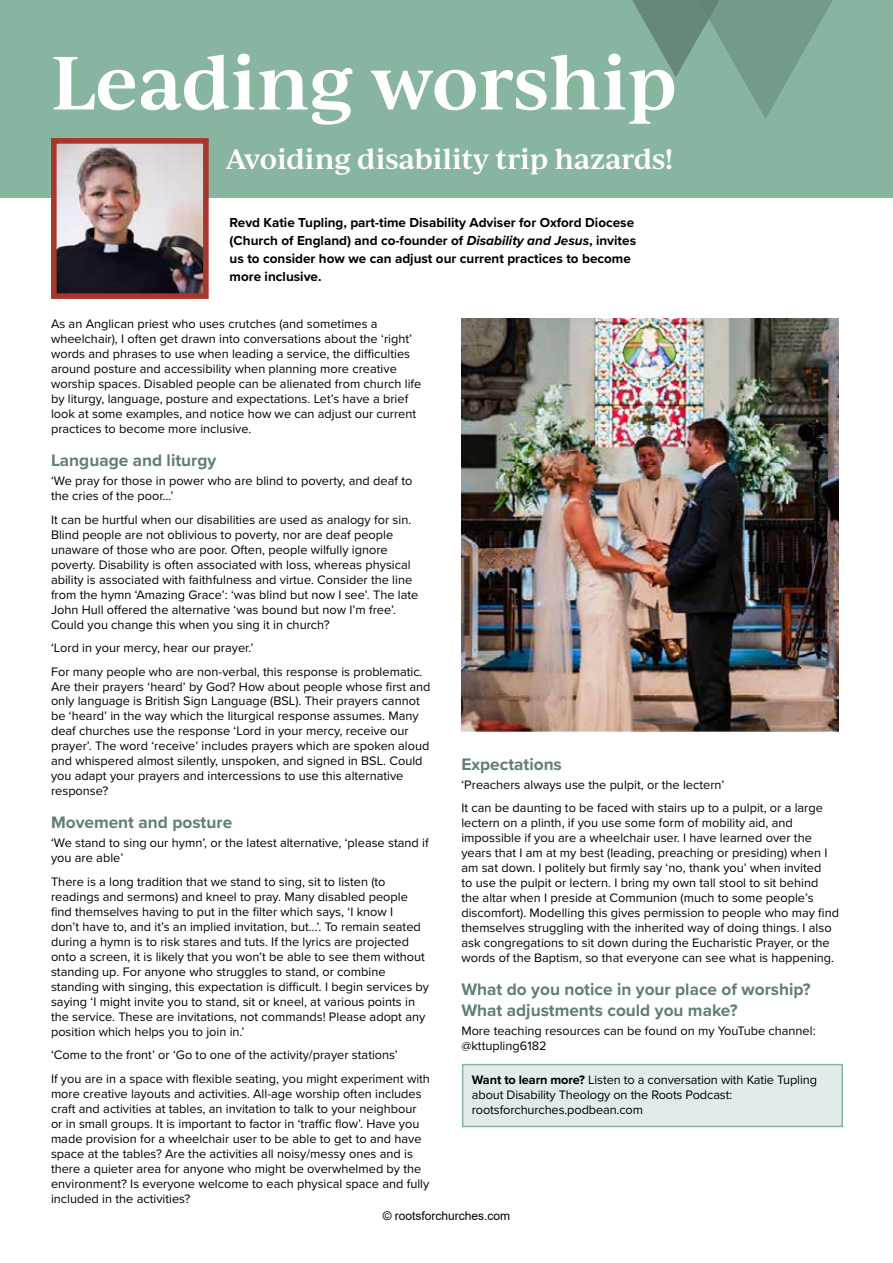
<style>
.page{position:relative;width:893px;height:1263px;background:#fff}
.page>*{position:absolute;margin:0;border:0;box-sizing:border-box;transform-origin:0 0}
.t1{font:600 72.15px "Ivy Journal";color:#fff}
.t2{font:600 27px "Ivy Journal";letter-spacing:-.01em;color:#fff}
.t3{font:700 17.25px/21px "Proxima Nova";color:#608071}
.t4{font:700 13.5px/18px "Proxima Nova";color:#000}
.t5{font:12.75px/15px "Proxima Nova";color:#000}
.t6{font:12px "Arial";color:#000}
.s1{font-style:italic}
.s2{font-weight:700}
</style>
<div class="page">
<div style="left:0;top:0;width:893px;height:198px;background:#88b5a0"></div>
<img style="left:58px;top:145px;width:144px;height:147px">
<div style="left:51px;top:138px;width:158px;height:161px;border:6px solid #a9362c"></div>
<svg style="left:632px;top:0;width:201px;height:119px"></svg>
<div style="left:463px;top:1064px;width:379px;height:62px;background:#e2ebeb"></div>
<div style="left:462px;top:1064px;width:381px;height:63px;border:2px solid #88b5a0"></div>
<img style="left:462px;top:318px;width:377px;height:415px">
<h1 class="t1" style="left:51px;top:30px;width:627px">Leading worship</h1>
<h2 class="t2" style="left:226px;top:139px;width:449px">Avoiding disability trip hazards!</h2>
<p class="t4" style="left:230px;top:213px;width:408px">Revd Katie Tupling, part-time Disability Adviser for Oxford Diocese (Church of England) and co-founder of <span class="s1">Disability and Jesus</span>, invites us to consider how we can adjust our current practices to become more inclusive.</p>
<p class="t5" style="left:51px;top:316px;width:372px">As an Anglican priest who uses crutches (and sometimes a wheelchair), I often get drawn into conversations about the ‘right’ words and phrases to use when leading a service, the difficulties around posture and accessibility when planning more creative worship spaces. Disabled people can be alienated from church life by liturgy, language, posture and expectations. Let’s have a brief look at some examples, and notice how we can adjust our current practices to become more inclusive.</p>
<h3 class="t3" style="left:51px;top:449px;width:167px">Language and liturgy</h3>
<p class="t5" style="left:51px;top:473px;width:363px">‘We pray for those in power who are blind to poverty, and deaf to the cries of the poor…’</p>
<p class="t5" style="left:51px;top:511px;width:369px">It can be hurtful when our disabilities are used as analogy for sin.<br>Blind people are not oblivious to poverty, nor are deaf people unaware of those who are poor. Often, people wilfully ignore poverty. Disability is often associated with loss, whereas physical ability is associated with faithfulness and virtue. Consider the line from the hymn ‘Amazing Grace’: ‘was blind but now I see’. The late John Hull offered the alternative ‘was bound but now I’m free’.<br>Could you change this when you sing it in church?</p>
<p class="t5" style="left:51px;top:635px;width:373px;line-height:23.5px">‘Lord in your mercy, hear our prayer.’<br>For many people who are non-verbal, this response is problematic.</p>
<p class="t5" style="left:51px;top:678px;width:381px">Are their prayers ‘heard’ by God? How about people whose first and only language is British Sign Language (BSL). Their prayers cannot be ‘heard’ in the way which the liturgical response assumes. Many deaf churches use the response ‘Lord in your mercy, receive our prayer’. The word ‘receive’ includes prayers which are spoken aloud and whispered almost silently, unspoken, and signed in BSL. Could you adapt your prayers and intercessions to use this alternative response?</p>
<h3 class="t3" style="left:51px;top:812px;width:183px">Movement and posture</h3>
<p class="t5" style="left:51px;top:835px;width:379px">‘We stand to sing our hymn’, or the latest alternative, ‘please stand if you are able’</p>
<p class="t5" style="left:51px;top:873px;width:380px">There is a long tradition that we stand to sing, sit to listen (to readings and sermons) and kneel to pray. Many disabled people find themselves having to put in the filter which says, ‘I know I<br>don’t have to, and it’s an implied invitation, but…’. To remain seated during a hymn is to risk stares and tuts. If the lyrics are projected onto a screen, it is likely that you won’t be able to see them without standing up. For anyone who struggles to stand, or combine standing with singing, this expectation is difficult. I begin services by saying ‘I might invite you to stand, sit or kneel, at various points in the service. These are invitations, not commands! Please adopt any position which helps you to join in.’</p>
<p class="t5" style="left:51px;top:1043px;width:380px;line-height:23.5px">‘Come to the front’ or ‘Go to one of the activity/prayer stations’<br>If you are in a space with flexible seating, you might experiment with</p>
<p class="t5" style="left:51px;top:1085px;width:380px">more creative layouts and activities. All-age worship often includes craft and activities at tables, an invitation to talk to your neighbour or in small groups. It is important to factor in ‘traffic flow’. Have you made provision for a wheelchair user to be able to get to and have space at the tables? Are the activities all noisy/messy ones and is there a quieter area for anyone who might be overwhelmed by the environment? Is everyone welcome to each physical space and fully included in the activities?</p>
<h3 class="t3" style="left:461px;top:753px;width:102px">Expectations</h3>
<p class="t5" style="left:461px;top:772px;width:363px;line-height:23.5px">‘Preachers always use the pulpit, or the lectern’<br>It can be daunting to be faced with stairs up to a pulpit, or a large</p>
<p class="t5" style="left:461px;top:815px;width:379px">lectern on a plinth, if you use some form of mobility aid, and impossible if you are a wheelchair user. I have learned over the years that I am at my best (leading, preaching or presiding) when I am sat down. I politely but firmly say ‘no, thank you’ when invited<br>to use the pulpit or lectern. I bring my own tall stool to sit behind the altar when I preside at Communion (much to some people’s discomfort). Modelling this gives permission to people who may find themselves struggling with the inherited way of doing things. I also ask congregations to sit down during the Eucharistic Prayer, or the words of the Baptism, so that everyone can see what is happening.</p>
<h3 class="t3" style="left:461px;top:978px;width:351px">What do you notice in your place of worship?<br>What adjustments could you make?</h3>
<p class="t5" style="left:461px;top:1023px;width:356px">More teaching resources can be found on my YouTube channel: @kttupling6182</p>
<p class="t5" style="left:472px;top:1071px;width:347px"><span class="s2">Want to learn more?</span> Listen to a conversation with Katie Tupling about Disability Theology on the Roots Podcast: rootsforchurches.podbean.com</p>
<p class="t6" style="left:383px;top:1207px;width:129px">© rootsforchurches.com</p>
</div>
